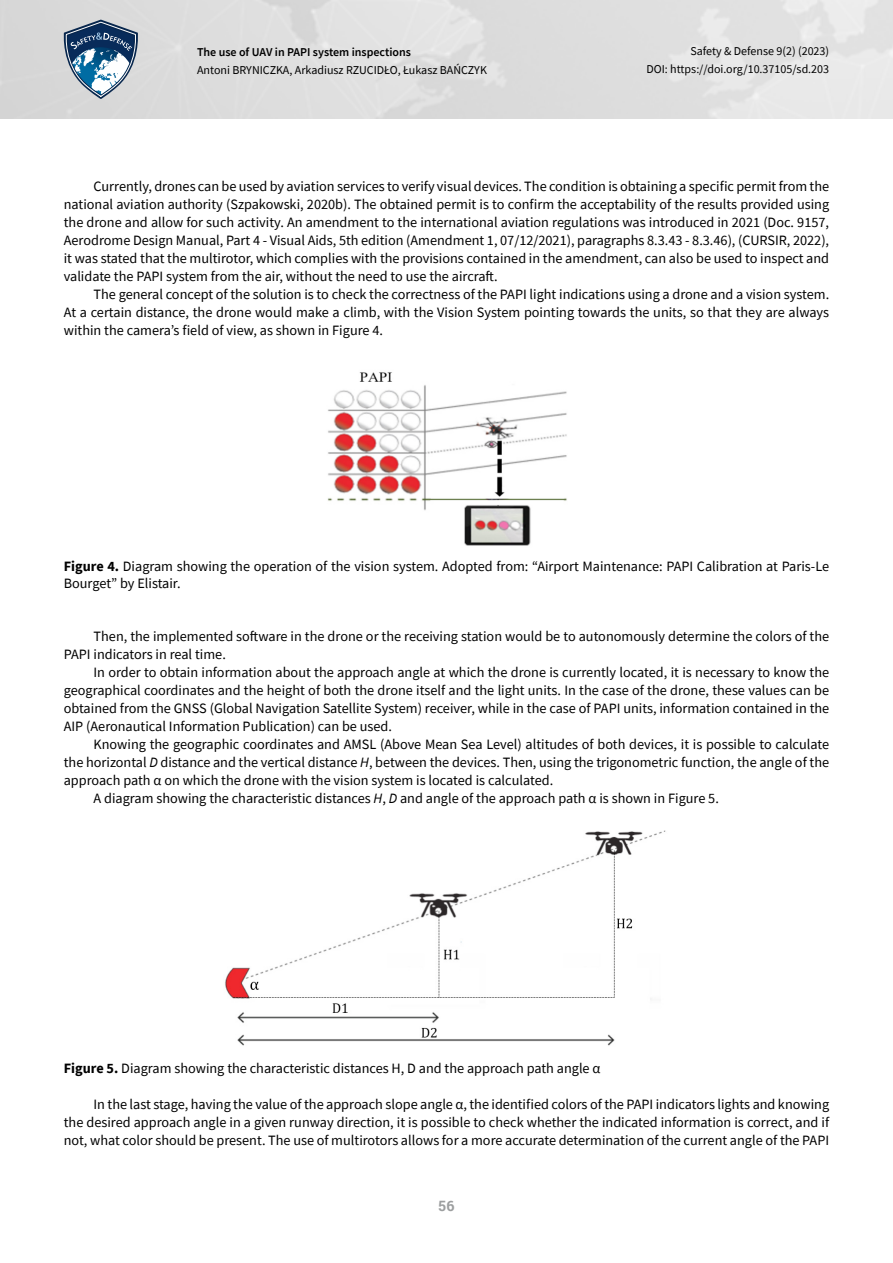
<style>
.page{position:relative;width:893px;height:1263px;background:#fff}
.page>*{position:absolute;margin:0;border:0;box-sizing:border-box;transform-origin:0 0}
.t1{font:14.25px/18px "Source Sans Pro";color:#000;text-align:justify}
.t2{font:700 14.25px "Roboto";color:#9c9e9f}
.t3{font:12px/18px "Source Sans Pro";color:#000;text-align:right}
.t4{font:600 12px "Source Sans Pro";color:#000}
.s1{font-weight:700}
.s2{font-style:italic}
</style>
<div class="page">
<svg style="left:64px;top:20px;width:74px;height:79px;background:#7d94aa"></svg>
<img style="left:327px;top:372px;width:240px;height:174px">
<img style="left:225px;top:830px;width:441px;height:216px">
<p class="t4" style="left:197px;top:44px;width:215px">The use of UAV in PAPI system inspections</p>
<p class="t3" style="left:197px;top:61px;width:291px">Antoni BRYNICZKA, Arkadiusz RZUCIDŁO, Łukasz BAŃCZYK</p>
<p class="t3" style="left:646px;top:42px;width:184px">Safety &amp; Defense 9(2) (2023)<br>DOI: https://doi.org/10.37105/sd.203</p>
<p class="t1" style="left:64px;top:177px;width:767px;text-indent:30px">Currently, drones can be used by aviation services to verify visual devices. The condition is obtaining a specific permit from the national aviation authority (Szpakowski, 2020b). The obtained permit is to confirm the acceptability of the results provided using the drone and allow for such activity. An amendment to the international aviation regulations was introduced in 2021 (Doc. 9157, Aerodrome Design Manual, Part 4 - Visual Aids, 5th edition (Amendment 1, 07/12/2021), paragraphs 8.3.43 - 8.3.46), (CURSIR, 2022), it was stated that the multirotor, which complies with the provisions contained in the amendment, can also be used to inspect and validate the PAPI system from the air, without the need to use the aircraft.</p>
<p class="t1" style="left:64px;top:285px;width:767px;text-indent:30px">The general concept of the solution is to check the correctness of the PAPI light indications using a drone and a vision system.<br>At a certain distance, the drone would make a climb, with the Vision System pointing towards the units, so that they are always within the camera’s field of view, as shown in Figure 4.</p>
<p class="t1" style="left:64px;top:558px;width:767px;line-height:17.1px"><span class="s1">Figure 4.</span> Diagram showing the operation of the vision system. Adopted from: “Airport Maintenance: PAPI Calibration at Paris-Le<br>Bourget” by Elistair.</p>
<p class="t1" style="left:64px;top:627px;width:767px;text-indent:30px">Then, the implemented software in the drone or the receiving station would be to autonomously determine the colors of the<br>PAPI indicators in real time.</p>
<p class="t1" style="left:64px;top:663px;width:767px;text-indent:30px">In order to obtain information about the approach angle at which the drone is currently located, it is necessary to know the geographical coordinates and the height of both the drone itself and the light units. In the case of the drone, these values can be obtained from the GNSS (Global Navigation Satellite System) receiver, while in the case of PAPI units, information contained in the AIP (Aeronautical Information Publication) can be used.</p>
<p class="t1" style="left:94px;top:735px;width:737px">Knowing the geographic coordinates and AMSL (Above Mean Sea Level) altitudes of both devices, it is possible to calculate</p>
<p class="t1" style="left:64px;top:753px;width:767px">the horizontal <span class="s2">D</span> distance and the vertical distance <span class="s2">H</span>, between the devices. Then, using the trigonometric function, the angle of the</p>
<p class="t1" style="left:64px;top:771px;width:491px">approach path α on which the drone with the vision system is located is calculated.</p>
<p class="t1" style="left:94px;top:789px;width:627px">A diagram showing the characteristic distances <span class="s2">H</span>, <span class="s2">D</span> and angle of the approach path α is shown in Figure 5.</p>
<p class="t1" style="left:64px;top:1059px;width:538px"><span class="s1">Figure 5.</span> Diagram showing the characteristic distances H, D and the approach path angle α</p>
<p class="t1" style="left:64px;top:1095px;width:767px;text-indent:30px">In the last stage, having the value of the approach slope angle α, the identified colors of the PAPI indicators lights and knowing the desired approach angle in a given runway direction, it is possible to check whether the indicated information is correct, and if not, what color should be present. The use of multirotors allows for a more accurate determination of the current angle of the PAPI</p>
<p class="t2" style="left:438px;top:1196px;width:18px">56</p>
</div>
